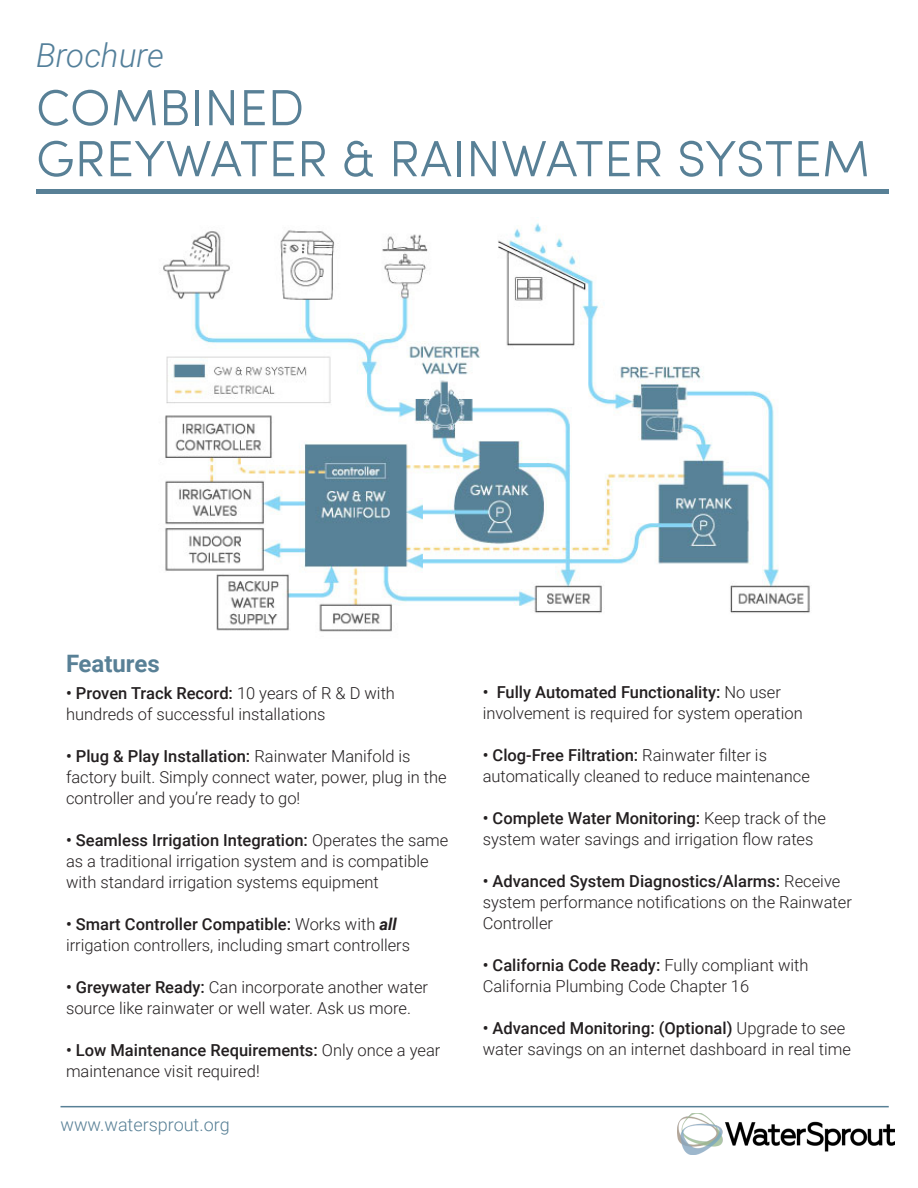
<style>
.page{position:relative;width:918px;height:1188px;background:#fff}
.page>*{position:absolute;margin:0;border:0;box-sizing:border-box;transform-origin:0 0}
.t1{font:300 51px "Sofia Pro";color:#588096}
.t2{font:italic 300 33px "Roboto";color:#537f9a}
.t3{font:700 24px "Roboto";color:#588096}
.t4{font:300 18px "Roboto";color:#588096}
.t5{font:300 16.5px/21px "Roboto";color:#231f20}
.s1{font-weight:500}
.s2{font-weight:700;font-style:italic}
</style>
<div class="page">
<div style="left:36px;top:189px;width:853px;height:5px;background:#588096"></div>
<img style="left:677px;top:1113px;width:218px;height:41px">
<hr style="left:61px;top:1106px;width:828px;height:1px;background:#588096">
<img style="left:163px;top:223px;width:647px;height:409px">
<p class="t2" style="left:36px;top:32px;width:129px">Brochure</p>
<p class="t1" style="left:36px;top:70px;width:270px">COMBINED</p>
<p class="t1" style="left:36px;top:121px;width:836px">GREYWATER &amp; RAINWATER SYSTEM</p>
<p class="t3" style="left:66px;top:646px;width:95px">Features</p>
<p class="t5" style="left:66px;top:682px;width:331px"><span class="s1">• Proven Track Record:</span> 10 years of R &amp; D with hundreds of successful installations</p>
<p class="t5" style="left:66px;top:745px;width:382px"><span class="s1">• Plug &amp; Play Installation:</span> Rainwater Manifold is factory built. Simply connect water, power, plug in the controller and you’re ready to go!</p>
<p class="t5" style="left:66px;top:829px;width:384px"><span class="s1">• Seamless Irrigation Integration:</span> Operates the same as a traditional irrigation system and is compatible with standard irrigation systems equipment</p>
<p class="t5" style="left:66px;top:913px;width:346px"><span class="s1">• Smart Controller Compatible:</span> Works with <span class="s2">all </span>irrigation controllers, including smart controllers</p>
<p class="t5" style="left:66px;top:976px;width:364px"><span class="s1">• Greywater Ready:</span> Can incorporate another water source like rainwater or well water. Ask us more.</p>
<p class="t5" style="left:66px;top:1039px;width:376px"><span class="s1">• Low Maintenance Requirements:</span> Only once a year maintenance visit required!</p>
<p class="t4" style="left:61px;top:1112px;width:171px">www.watersprout.org</p>
<p class="t5" style="left:483px;top:681px;width:322px"><span class="s1">• Fully Automated Functionality:</span> No user involvement is required for system operation</p>
<p class="t5" style="left:483px;top:744px;width:329px"><span class="s1">• Clog-Free Filtration:</span> Rainwater filter is automatically cleaned to reduce maintenance</p>
<p class="t5" style="left:483px;top:807px;width:345px"><span class="s1">• Complete Water Monitoring:</span> Keep track of the system water savings and irrigation flow rates</p>
<p class="t5" style="left:483px;top:870px;width:371px"><span class="s1">• Advanced System Diagnostics/Alarms:</span> Receive system performance notifications on the Rainwater<br>Controller</p>
<p class="t5" style="left:483px;top:954px;width:327px"><span class="s1">• California Code Ready:</span> Fully compliant with<br>California Plumbing Code Chapter 16</p>
<p class="t5" style="left:483px;top:1017px;width:370px"><span class="s1">• Advanced Monitoring: (Optional)</span> Upgrade to see water savings on an internet dashboard in real time</p>
</div>
